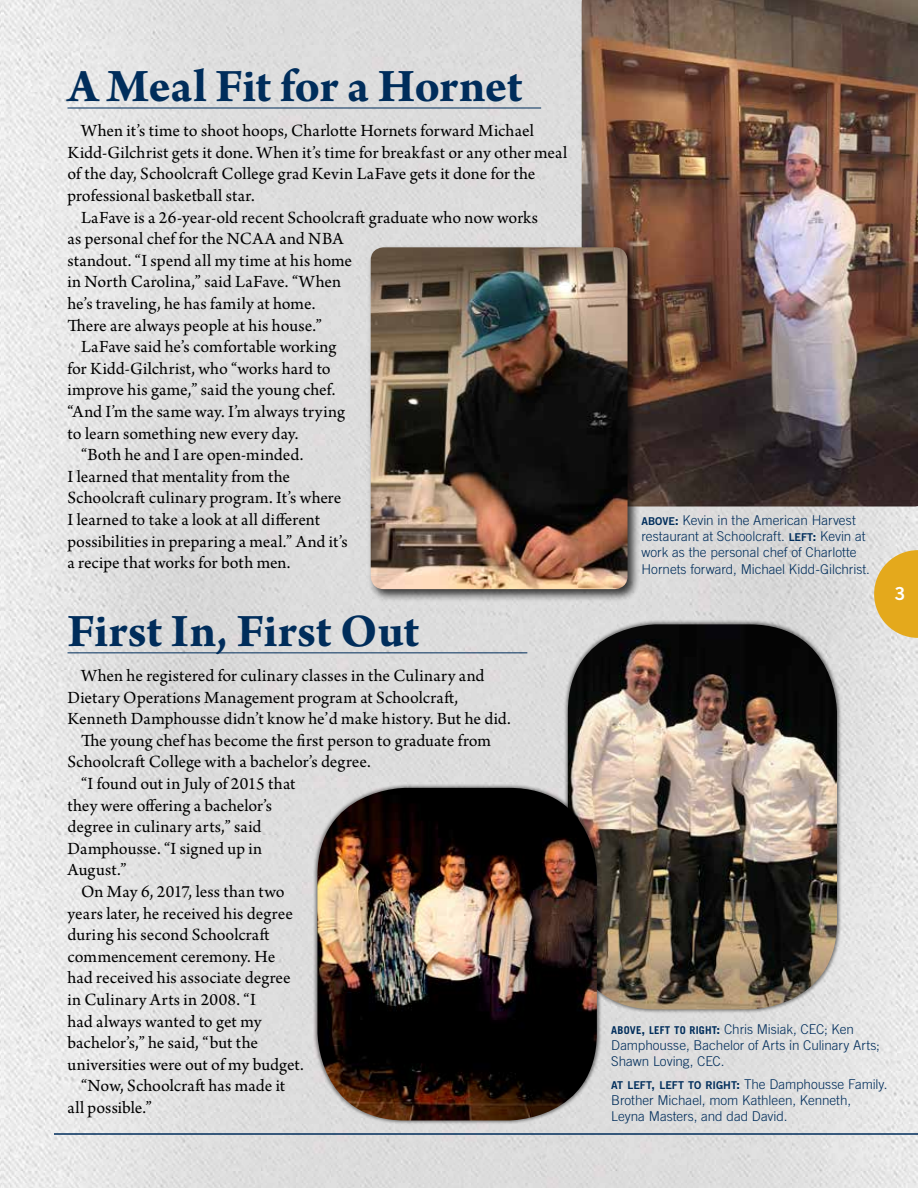
<style>
.page{position:relative;width:918px;height:1188px;background:#fff}
.page>*{position:absolute;margin:0;border:0;box-sizing:border-box;transform-origin:0 0}
.t1{font:700 49.5px "Arno Pro";letter-spacing:-.005em;color:#002d5b}
.t2{font:18px "Arno Pro";letter-spacing:.005em;color:#000}
.t3{font:18px "Arno Pro";letter-spacing:.025em;color:#000}
.t4{font:18px "Trade Gothic LT Std Bd 2";color:#fff}
.t5{font:300 13.5px/16.2px "Trade Gothic LT Std";letter-spacing:-.005em;color:#002d5b}
.s1{font-family:"Trade Gothic LT Std Bd 2 SC800";font-weight:400;font-size:10.8px}
.s2{font-family:"Trade Gothic LT Std Bd 2 SC800";font-weight:400}
.s3{font-family:"Trade Gothic LT Std Bold SC800";font-weight:400;font-size:10.8px}
.s4{font-family:"Trade Gothic LT Std Bold SC800";font-weight:400}
</style>
<div class="page">
<img style="left:0;top:0;width:918px;height:1188px">
<hr style="left:68px;top:108px;width:473px;height:1px;background:#002d5b">
<hr style="left:68px;top:653px;width:459px;height:1px;background:#002d5b">
<img style="left:582px;top:0;width:336px;height:507px">
<div style="left:367px;top:244px;width:274px;height:358px;background:#000;opacity:.75"></div>
<img style="left:371px;top:247px;width:257px;height:342px">
<svg style="left:874px;top:550px;width:44px;height:88px;background:#e3b547"></svg>
<hr style="left:54px;top:1133px;width:864px;height:2px;background:#002d5b">
<div style="left:563px;top:620px;width:278px;height:394px;background:#000;opacity:.5"></div>
<img style="left:568px;top:624px;width:269px;height:385px">
<div style="left:313px;top:783px;width:288px;height:342px;background:#000;opacity:.5"></div>
<img style="left:317px;top:788px;width:280px;height:332px">
<h1 class="t1" style="left:68px;top:58px;width:457px">A Meal Fit for a Hornet</h1>
<p class="t2" style="left:81px;top:120px;width:454px">When it’s time to shoot hoops, Charlotte Hornets forward Michael</p>
<p class="t2" style="left:68px;top:142px;width:501px">Kidd-Gilchrist gets it done. When it’s time for breakfast or any other meal</p>
<p class="t2" style="left:68px;top:164px;width:469px">of the day, Schoolcraft College grad Kevin LaFave gets it done for the</p>
<p class="t2" style="left:68px;top:185px;width:189px">professional basketball star.</p>
<p class="t2" style="left:81px;top:207px;width:459px">LaFave is a 26-year-old recent Schoolcraft graduate who now works</p>
<p class="t2" style="left:68px;top:228px;width:278px">as personal chef for the NCAA and NBA</p>
<p class="t2" style="left:68px;top:250px;width:286px">standout. “I spend all my time at his home</p>
<p class="t2" style="left:68px;top:272px;width:275px">in North Carolina,” said LaFave. “When</p>
<p class="t2" style="left:68px;top:293px;width:249px">he’s traveling, he has family at home.</p>
<p class="t2" style="left:68px;top:315px;width:256px">There are always people at his house.”</p>
<p class="t2" style="left:81px;top:336px;width:257px">LaFave said he’s comfortable working</p>
<p class="t2" style="left:68px;top:358px;width:265px">for Kidd-Gilchrist, who “works hard to</p>
<p class="t2" style="left:68px;top:380px;width:270px">improve his game,” said the young chef.</p>
<p class="t2" style="left:68px;top:401px;width:279px">“And I’m the same way. I’m always trying</p>
<p class="t2" style="left:68px;top:423px;width:233px">to learn something new every day.</p>
<p class="t2" style="left:81px;top:444px;width:224px">“Both he and I are open-minded.</p>
<p class="t2" style="left:68px;top:466px;width:224px">I learned that mentality from the</p>
<p class="t2" style="left:68px;top:488px;width:275px">Schoolcraft culinary program. It’s where</p>
<p class="t2" style="left:68px;top:509px;width:254px">I learned to take a look at all different</p>
<p class="t2" style="left:68px;top:531px;width:282px">possibilities in preparing a meal.” And it’s</p>
<p class="t2" style="left:68px;top:552px;width:225px">a recipe that works for both men.</p>
<h1 class="t1" style="left:68px;top:602px;width:353px">First In, First Out</h1>
<p class="t2" style="left:81px;top:665px;width:405px">When he registered for culinary classes in the Culinary and</p>
<p class="t2" style="left:68px;top:687px;width:392px">Dietary Operations Management program at Schoolcraft,</p>
<p class="t2" style="left:68px;top:709px;width:445px">Kenneth Damphousse didn’t know he’d make history. But he did.</p>
<p class="t2" style="left:81px;top:730px;width:412px">The young chef has become the first person to graduate from</p>
<p class="t2" style="left:68px;top:752px;width:305px">Schoolcraft College with a bachelor’s degree.</p>
<p class="t2" style="left:81px;top:773px;width:216px">“I found out in July of 2015 that</p>
<p class="t2" style="left:68px;top:795px;width:206px">they were offering a bachelor’s</p>
<p class="t2" style="left:68px;top:817px;width:195px">degree in culinary arts,” said</p>
<p class="t2" style="left:68px;top:838px;width:196px">Damphousse. “I signed up in</p>
<p class="t2" style="left:68px;top:860px;width:61px">August.”</p>
<p class="t2" style="left:81px;top:881px;width:205px">On May 6, 2017, less than two</p>
<p class="t2" style="left:68px;top:903px;width:227px">years later, he received his degree</p>
<p class="t2" style="left:68px;top:925px;width:204px">during his second Schoolcraft</p>
<p class="t2" style="left:68px;top:946px;width:209px">commencement ceremony. He</p>
<p class="t2" style="left:68px;top:968px;width:225px">had received his associate degree</p>
<p class="t3" style="left:68px;top:989px;width:190px">in Culinary Arts in 2008. “I</p>
<p class="t2" style="left:68px;top:1011px;width:196px">had always wanted to get my</p>
<p class="t2" style="left:68px;top:1033px;width:192px">bachelor’s,” he said, “but the</p>
<p class="t2" style="left:68px;top:1054px;width:238px">universities were out of my budget.</p>
<p class="t2" style="left:81px;top:1076px;width:206px">“Now, Schoolcraft has made it</p>
<p class="t2" style="left:68px;top:1097px;width:86px">all possible.”</p>
<p class="t5" style="left:642px;top:512px;width:227px"><span class="s1">ABOVE</span><span class="s2">:</span> Kevin in the American Harvest restaurant at Schoolcraft. <span class="s1">LEFT</span><span class="s2">:</span> Kevin at work as the personal chef of Charlotte Hornets forward, Michael Kidd-Gilchrist.</p>
<p class="t4" style="left:894px;top:583px;width:12px">3</p>
<p class="t5" style="left:611px;top:1021px;width:270px"><span class="s3">ABOVE</span><span class="s4">,</span> <span class="s3">LEFT TO RIGHT</span><span class="s4">:</span> Chris Misiak, CEC; Ken<br>Damphousse, Bachelor of Arts in Culinary Arts;<br>Shawn Loving, CEC.</p>
<p class="t5" style="left:611px;top:1076px;width:275px"><span class="s1">AT LEFT</span><span class="s2">,</span> <span class="s1">LEFT TO RIGHT</span><span class="s2">:</span> The Damphousse Family.<br>Brother Michael, mom Kathleen, Kenneth,<br>Leyna Masters, and dad David.</p>
</div>
